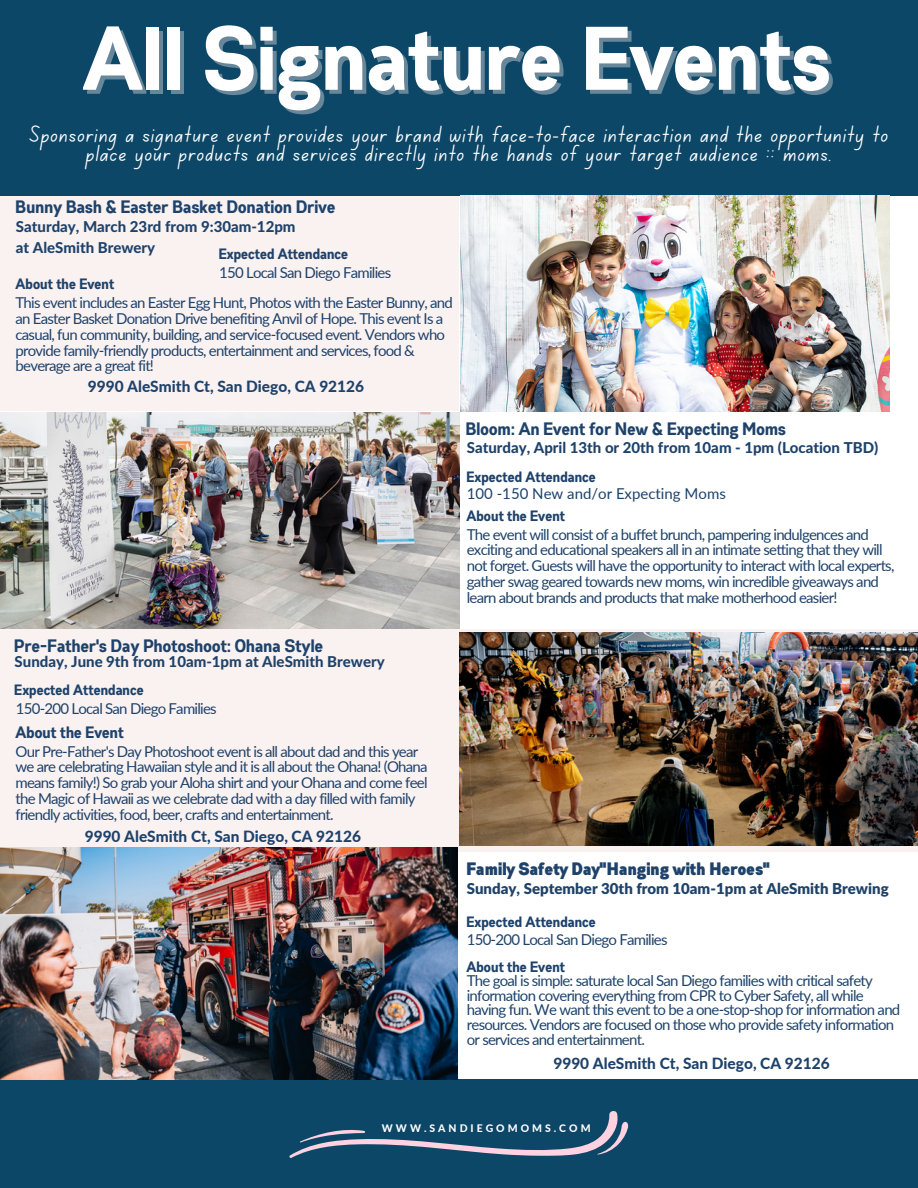
<style>
.page{position:relative;width:918px;height:1188px;background:#faf1f1}
.page>*{position:absolute;margin:0;border:0;box-sizing:border-box;transform-origin:0 0}
.t1{font:700 90px "Gabriel Sans Cond";color:#fff}
.t2{font:23.7px/19.2px "Canva School Font";letter-spacing:.04em;color:#fff;text-align:center}
.t3{font:700 18px "Gabriel Sans Cond";color:#1e426a}
.t4{font:900 18px "Gabriel Sans Cond";color:#1e426a}
.t5{font:700 16.5px "Gabriel Sans Cond";color:#1e426a}
.t6{font:800 15.45px "Lato";color:#1e426a}
.t7{font:15px/15.8px "Lato";letter-spacing:-.05em;color:#1e426a}
.t8{font:800 15px/20.2px "Lato Latin";color:#1e426a}
.t9{font:700 15px "Gabriel Sans Cond";color:#1e426a}
.t10{font:900 15px "Lato Latin";color:#1e426a}
.t11{font:15px "Lato";color:#1e426a}
.t12{font:800 10.5px "Lato";letter-spacing:.29em;color:#fefefe}
</style>
<div class="page">
<div style="left:0;top:411px;width:918px;height:218px;background:#fff"></div>
<div style="left:0;top:0;width:918px;height:196px;background:#0c4767"></div>
<div style="left:459px;top:196px;width:459px;height:216px;background:#fff"></div>
<div style="left:0;top:852px;width:918px;height:264px;background:#fff"></div>
<div style="left:0;top:1080px;width:918px;height:108px;background:#0c4767"></div>
<img style="left:1px;top:412px;width:459px;height:216px">
<img style="left:0;top:848px;width:458px;height:232px">
<svg style="left:289px;top:1111px;width:340px;height:47px"></svg>
<img style="left:460px;top:195px;width:430px;height:216px">
<img style="left:459px;top:632px;width:459px;height:214px">
<h5 class="t1" style="left:85px;top:19px;width:750px">All Signature Events</h5>
<h5 class="t2" style="left:30px;top:128px;width:860px">Sponsoring a signature event provides your brand with face-to-face interaction and the opportunity to place your products and services directly into the hands of your target audience :: moms.</h5>
<h4 class="t3" style="left:16px;top:198px;width:321px">Bunny Bash &amp; Easter Basket Donation Drive</h4>
<h4 class="t8" style="left:16px;top:218px;width:281px">Saturday, March 23rd from 9:30am-12pm at AleSmith Brewery</h4>
<h5 class="t9" style="left:219px;top:247px;width:131px">Expected Attendance</h5>
<h4 class="t9" style="left:16px;top:278px;width:100px">About the Event</h4>
<p class="t7" style="left:219px;top:264px;width:174px">150 Local San Diego Families</p>
<h4 class="t7" style="left:16px;top:295px;width:439px">This event includes an Easter Egg Hunt, Photos with the Easter Bunny, and an Easter Basket Donation Drive benefiting Anvil of Hope. This event Is a casual, fun community, building, and service-focused event. Vendors who provide family-friendly products, entertainment and services, food &amp; beverage are a great fit!</h4>
<h4 class="t6" style="left:88px;top:377px;width:278px">9990 AleSmith Ct, San Diego, CA 92126</h4>
<h1 class="t3" style="left:15px;top:638px;width:310px">Pre-Father's Day Photoshoot: Ohana Style</h1>
<h2 class="t8" style="left:15px;top:652px;width:372px">Sunday, June 9th from 10am-1pm at AleSmith Brewery</h2>
<h4 class="t9" style="left:15px;top:683px;width:131px">Expected Attendance</h4>
<h4 class="t7" style="left:16px;top:700px;width:202px">150-200 Local San Diego Families</h4>
<h3 class="t5" style="left:16px;top:724px;width:110px">About the Event</h3>
<h4 class="t7" style="left:16px;top:743px;width:414px">Our Pre-Father's Day Photoshoot event is all about dad and this year we are celebrating Hawaiian style and it is all about the Ohana! (Ohana means family!) So grab your Aloha shirt and your Ohana and come feel the Magic of Hawaii as we celebrate dad with a day filled with family friendly activities, food, beer, crafts and entertainment.</h4>
<h4 class="t6" style="left:85px;top:826px;width:278px">9990 AleSmith Ct, San Diego, CA 92126</h4>
<h5 class="t3" style="left:466px;top:420px;width:322px">Bloom: An Event for New &amp; Expecting Moms</h5>
<p class="t8" style="left:467px;top:438px;width:413px">Saturday, April 13th or 20th from 10am - 1pm (Location TBD)</p>
<h4 class="t9" style="left:467px;top:470px;width:131px">Expected Attendance</h4>
<p class="t11" style="left:467px;top:484px;width:261px">100 -150 New and/or Expecting Moms</p>
<h3 class="t9" style="left:467px;top:509px;width:100px">About the Event</h3>
<h4 class="t7" style="left:467px;top:526px;width:429px">The event will consist of a buffet brunch, pampering indulgences and exciting and educational speakers all in an intimate setting that they will not forget. Guests will have the opportunity to interact with local experts, gather swag geared towards new moms, win incredible giveaways and learn about brands and products that make motherhood easier!</h4>
<p class="t4" style="left:467px;top:861px;width:305px">Family Safety Day"Hanging with Heroes"</p>
<h3 class="t10" style="left:467px;top:882px;width:423px">Sunday, September 30th from 10am-1pm at AleSmith Brewing</h3>
<h4 class="t9" style="left:467px;top:915px;width:131px">Expected Attendance</h4>
<h4 class="t7" style="left:467px;top:932px;width:202px">150-200 Local San Diego Families</h4>
<h5 class="t9" style="left:467px;top:961px;width:100px">About the Event</h5>
<h3 class="t7" style="left:467px;top:973px;width:435px;line-height:14.7px">The goal is simple: saturate local San Diego families with critical safety information covering everything from CPR to Cyber Safety, all while having fun. We want this event to be a one-stop-shop for information and resources. Vendors are focused on those who provide safety information or services and entertainment.</h3>
<h5 class="t6" style="left:553px;top:1054px;width:278px">9990 AleSmith Ct, San Diego, CA 92126</h5>
<h3 class="t12" style="left:382px;top:1122px;width:210px">WWW.SANDIEGOMOMS.COM</h3>
</div>
